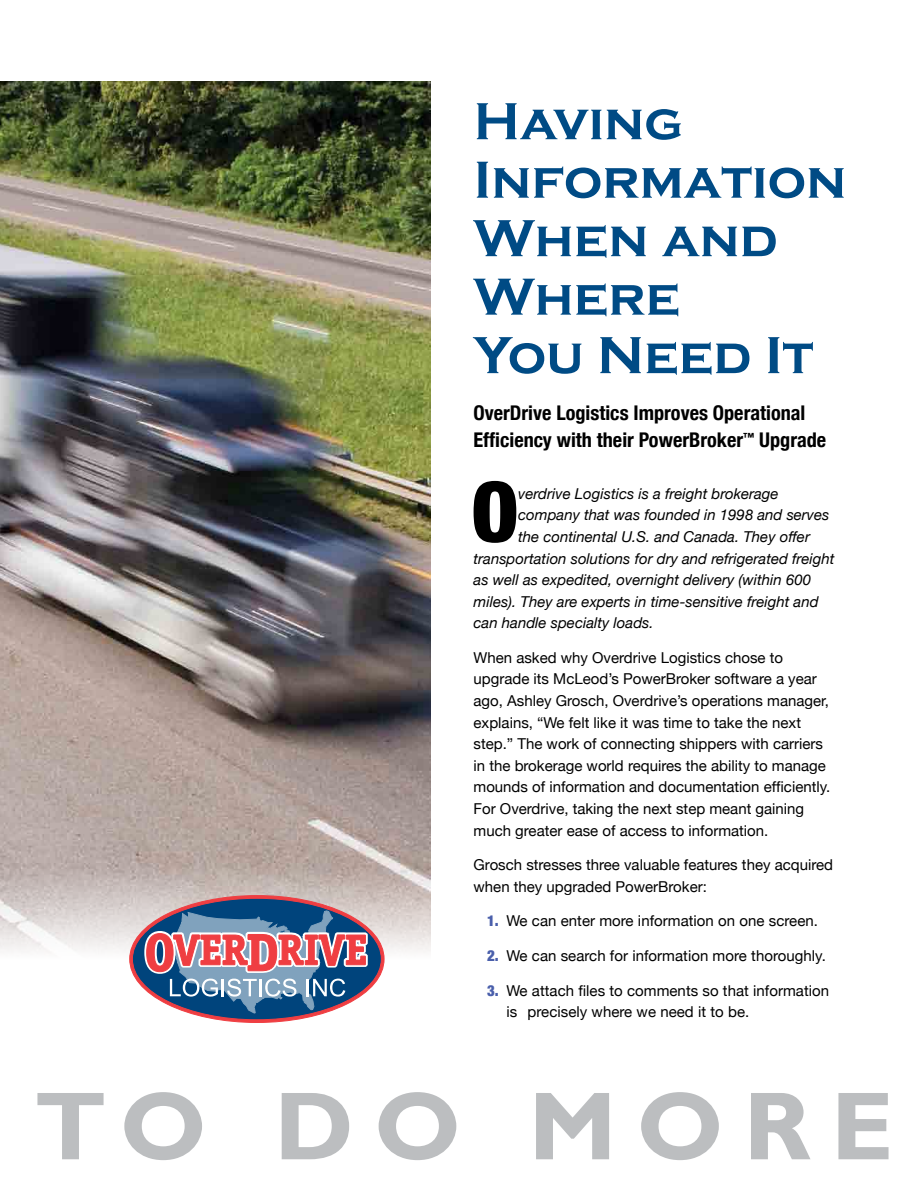
<style>
.page{position:relative;width:918px;height:1188px;background:#fff}
.page>*{position:absolute;margin:0;border:0;box-sizing:border-box;transform-origin:0 0}
.t1{font:900 condensed 83.85px "Helvetica Neue";color:#000}
.t2{font:700 54px/58.5px "Copperplate Gothic";color:#004b85}
.t3{font:700 condensed 20.25px/27px "Helvetica Neue";color:#000}
.t4{font:15px/21.6px "Helvetica Neue";color:#000}
.t5{font:italic 15px "Helvetica Neue";color:#000}
.s1{font-weight:900;font-stretch:condensed;color:#4a5fab}
</style>
<div class="page">
<img style="left:0;top:81px;width:431px;height:878px">
<svg style="left:130px;top:896px;width:254px;height:127px"></svg>
<svg style="left:37px;top:1093px;width:67px;height:66px"></svg>
<svg style="left:124px;top:1092px;width:78px;height:68px"></svg>
<svg style="left:282px;top:1093px;width:67px;height:66px"></svg>
<svg style="left:379px;top:1092px;width:77px;height:68px"></svg>
<svg style="left:536px;top:1093px;width:73px;height:66px"></svg>
<svg style="left:641px;top:1092px;width:78px;height:68px"></svg>
<svg style="left:751px;top:1093px;width:60px;height:66px"></svg>
<svg style="left:838px;top:1093px;width:51px;height:66px"></svg>
<h2 class="t2" style="left:474px;top:93px;width:374px">Having<br>Information<br>When and<br>Where<br>You Need It</h2>
<h3 class="t3" style="left:474px;top:399px;width:354px">OverDrive Logistics Improves Operational<br>Efficiency with their PowerBroker<sup>™</sup> Upgrade</h3>
<h1 class="t1" style="left:472px;top:460px;width:48px">O</h1>
<p class="t5" style="left:518px;top:484px;width:262px">verdrive Logistics is a freight brokerage</p>
<p class="t5" style="left:518px;top:506px;width:313px">company that was founded in 1998 and serves</p>
<p class="t5" style="left:518px;top:528px;width:293px">the continental U.S. and Canada. They offer</p>
<p class="t5" style="left:474px;top:549px;width:362px">transportation solutions for dry and refrigerated freight</p>
<p class="t5" style="left:474px;top:571px;width:339px">as well as expedited, overnight delivery (within 600</p>
<p class="t5" style="left:474px;top:592px;width:347px">miles). They are experts in time-sensitive freight and</p>
<p class="t5" style="left:474px;top:614px;width:182px">can handle specialty loads.</p>
<p class="t4" style="left:474px;top:647px;width:358px">When asked why Overdrive Logistics chose to upgrade its McLeod’s PowerBroker software a year ago, Ashley Grosch, Overdrive’s operations manager, explains, “We felt like it was time to take the next step.” The work of connecting shippers with carriers in the brokerage world requires the ability to manage mounds of information and documentation efficiently.<br>For Overdrive, taking the next step meant gaining much greater ease of access to information.</p>
<p class="t4" style="left:474px;top:854px;width:361px">Grosch stresses three valuable features they acquired when they upgraded PowerBroker:</p>
<p class="t4" style="left:487px;top:910px;width:332px"><span class="s1">1.</span> We can enter more information on one screen.</p>
<p class="t4" style="left:487px;top:945px;width:340px"><span class="s1">2.</span> We can search for information more thoroughly.</p>
<p class="t4" style="left:507px;top:979px;width:324px;text-indent:-20px"><span class="s1">3.</span> We attach files to comments so that information is precisely where we need it to be.</p>
</div>
